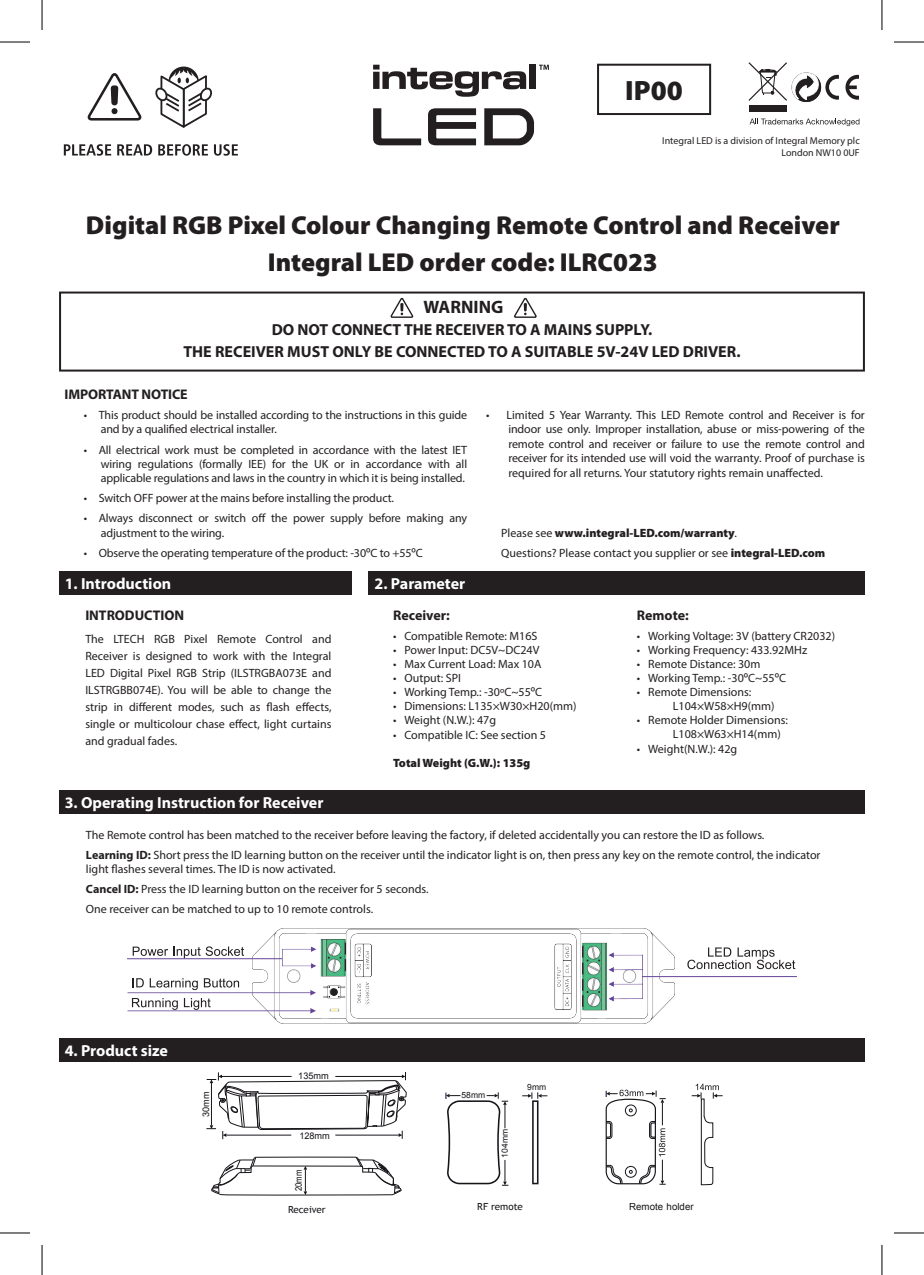
<style>
.page{position:relative;width:924px;height:1275px;background:#fff}
.page>*{position:absolute;margin:0;border:0;box-sizing:border-box;transform-origin:0 0}
.t1{font:900 28px "Myriad Pro";color:#231f20}
.t2{font:900 26px/36.8px "Myriad Pro";color:#231f20;text-align:center}
.t3{font:700 18px "Myriad Pro";color:#231f20}
.t4{font:700 16px/22px "Myriad Pro";color:#231f20;text-align:center}
.t5{font:700 16px "Myriad Pro";color:#fff}
.t6{font:700 14px "Myriad Pro";color:#231f20}
.t7{font:12px/14.4px "Myriad Pro";color:#231f20}
.t8{font:900 12px "Myriad Pro";color:#231f20}
.t9{font:10px/12px "Myriad Pro";color:#231f20;text-align:right}
.t10{font:9.8px "Trebuchet MS";color:#18151a}
.t11{font:9.8px "Arial";color:#18151a}
.t12{font:9.2px "Arial";color:#18151a}
.t13{font:9.2px "Arial";color:#18151a;scale:.85 1}
.t14{font:8.6px "Arial";color:#18151a}
.s1{font-family:"Arial"}
.s2{font-weight:900}
.s3{font-weight:700}
</style>
<div class="page">
<div style="left:59px;top:571px;width:293px;height:23px;background:#231f20"></div>
<div style="left:369px;top:571px;width:495px;height:23px;background:#231f20"></div>
<svg style="left:373px;top:65px;width:153px;height:32px"></svg>
<div style="left:528px;top:65px;width:7px;height:24px;background:#231f20"></div>
<svg style="left:539px;top:65px;width:9px;height:5px"></svg>
<svg style="left:484px;top:108px;width:49px;height:37px"></svg>
<svg style="left:373px;top:108px;width:48px;height:37px"></svg>
<svg style="left:428px;top:108px;width:48px;height:37px"></svg>
<svg style="left:87px;top:73px;width:55px;height:48px"></svg>
<svg style="left:155px;top:66px;width:57px;height:62px"></svg>
<svg style="left:64px;top:144px;width:174px;height:12px"></svg>
<div style="left:59px;top:790px;width:805px;height:23px;background:#231f20"></div>
<div style="left:59px;top:291px;width:805px;height:80px;border:2px solid #231f20"></div>
<svg style="left:390px;top:297px;width:24px;height:21px"></svg>
<svg style="left:514px;top:297px;width:23px;height:21px"></svg>
<div style="left:596px;top:64px;width:114px;height:51px;border:2px solid #231f20"></div>
<svg style="left:749px;top:119px;width:110px;height:7px"></svg>
<svg style="left:845px;top:75px;width:13px;height:25px"></svg>
<div style="left:748px;top:106px;width:38px;height:6px;background:#231f20"></div>
<svg style="left:748px;top:62px;width:90px;height:40px"></svg>
<div style="left:59px;top:1038px;width:805px;height:24px;background:#231f20"></div>
<svg style="left:206px;top:1072px;width:201px;height:124px"></svg>
<svg style="left:522px;top:1092px;width:25px;height:92px"></svg>
<svg style="left:445px;top:1092px;width:63px;height:94px"></svg>
<svg style="left:605px;top:1089px;width:60px;height:96px"></svg>
<svg style="left:691px;top:1083px;width:31px;height:102px"></svg>
<img style="left:252px;top:929px;width:421px;height:94px">
<hr style="left:641px;top:976px;width:155px;height:1px;background:#654696">
<hr style="left:127px;top:958px;width:155px;height:1px;background:#654696">
<svg style="left:133px;top:946px;width:111px;height:12px"></svg>
<svg style="left:127px;top:978px;width:189px;height:35px"></svg>
<svg style="left:687px;top:947px;width:108px;height:22px"></svg>
<hr style="left:0;top:42px;width:30px;height:1px;background:#000">
<hr style="left:893px;top:42px;width:30px;height:1px;background:#000">
<hr style="left:0;top:1232px;width:30px;height:1px;background:#000">
<hr style="left:893px;top:1232px;width:30px;height:1px;background:#000">
<hr style="left:42px;top:0;width:1px;height:30px;background:#000">
<hr style="left:42px;top:1245px;width:1px;height:30px;background:#000">
<hr style="left:881px;top:0;width:1px;height:30px;background:#000">
<hr style="left:881px;top:1245px;width:1px;height:30px;background:#000">
<h1 class="t1" style="left:625px;top:72px;width:59px">IP00</h1>
<p class="t9" style="left:662px;top:134px;width:199px">Integral LED is a division of Integral Memory plc<br>London NW10 0UF</p>
<h2 class="t2" style="left:86px;top:206px;width:755px">Digital RGB Pixel Colour Changing Remote Control and Receiver<br>Integral LED order code: ILRC023</h2>
<h3 class="t3" style="left:423px;top:296px;width:81px">WARNING</h3>
<h3 class="t4" style="left:183px;top:318px;width:558px">DO NOT CONNECT THE RECEIVER TO A MAINS SUPPLY.<br>THE RECEIVER MUST ONLY BE CONNECTED TO A SUITABLE 5V-24V LED DRIVER.</h3>
<p class="t6" style="left:65px;top:385px;width:124px">IMPORTANT NOTICE</p>
<p class="t7" style="left:101px;top:407px;width:368px;text-indent:-17px">• This product should be installed according to the instructions in this guide and by a qualified electrical installer.</p>
<p class="t7" style="left:101px;top:442px;width:368px;text-align:justify;text-indent:-17px">• All electrical work must be completed in accordance with the latest IET wiring regulations (formally IEE) for the UK or in accordance with all applicable regulations and laws in the country in which it is being installed.</p>
<p class="t7" style="left:84px;top:491px;width:312px">• Switch OFF power at the mains before installing the product.</p>
<p class="t7" style="left:101px;top:511px;width:368px;text-indent:-17px">• Always disconnect or switch off the power supply before making any adjustment to the wiring.</p>
<p class="t7" style="left:84px;top:545px;width:340px">• Observe the operating temperature of the product: -30<span class="s1">º</span>C to +55<span class="s1">º</span>C</p>
<p class="t7" style="left:508px;top:407px;width:358px;text-align:justify;text-indent:-22px">• Limited 5 Year Warranty. This LED Remote control and Receiver is for indoor use only. Improper installation, abuse or miss-powering of the remote control and receiver or failure to use the remote control and receiver for its intended use will void the warranty. Proof of purchase is required for all returns. Your statutory rights remain unaffected.</p>
<p class="t7" style="left:501px;top:522px;width:325px;line-height:20px">Please see <span class="s2">www.integral-LED.com/warranty</span>.<br>Questions? Please contact you supplier or see <span class="s2">integral-LED.com</span></p>
<h3 class="t5" style="left:65px;top:573px;width:108px">1. Introduction</h3>
<h3 class="t5" style="left:374px;top:573px;width:92px">2. Parameter</h3>
<p class="t6" style="left:393px;top:606px;width:58px">Receiver:</p>
<p class="t7" style="left:393px;top:628px;width:146px">• Compatible Remote: M16S</p>
<p class="t7" style="left:393px;top:642px;width:148px">• Power Input: DC5V~DC24V</p>
<p class="t7" style="left:393px;top:656px;width:150px">• Max Current Load: Max 10A</p>
<p class="t7" style="left:393px;top:670px;width:69px">• Output: SPI</p>
<p class="t7" style="left:393px;top:684px;width:150px">• Working Temp.: -30ºC~55<span class="s1">º</span>C</p>
<p class="t7" style="left:393px;top:698px;width:185px">• Dimensions: L135×W30×H20(mm)</p>
<p class="t7" style="left:393px;top:712px;width:104px">• Weight (N.W.): 47g</p>
<p class="t7" style="left:393px;top:727px;width:154px">• Compatible IC: See section 5</p>
<p class="t8" style="left:393px;top:754px;width:139px">Total Weight (G.W.): 135g</p>
<p class="t6" style="left:85px;top:606px;width:100px">INTRODUCTION</p>
<p class="t7" style="left:85px;top:630px;width:247px;line-height:17px;text-align:justify">The LTECH RGB Pixel Remote Control and Receiver is designed to work with the Integral LED Digital Pixel RGB Strip (ILSTRGBA073E and ILSTRGBB074E). You will be able to change the strip in different modes, such as flash effects, single or multicolour chase effect, light curtains and gradual fades.</p>
<p class="t6" style="left:636px;top:606px;width:53px">Remote:</p>
<p class="t7" style="left:636px;top:628px;width:200px">• Working Voltage: 3V (battery CR2032)</p>
<p class="t7" style="left:636px;top:642px;width:172px">• Working Frequency: 433.92MHz</p>
<p class="t7" style="left:636px;top:656px;width:125px">• Remote Distance: 30m</p>
<p class="t7" style="left:636px;top:670px;width:151px">• Working Temp.: -30<span class="s1">º</span>C~55<span class="s1">º</span>C</p>
<p class="t7" style="left:672px;top:685px;width:103px;text-indent:-36px">• Remote Dimensions:<br>L104×W58×H9(mm)</p>
<p class="t7" style="left:672px;top:713px;width:116px;text-indent:-36px">• Remote Holder Dimensions:<br>L108×W63×H14(mm)</p>
<p class="t7" style="left:636px;top:741px;width:102px">• Weight(N.W.): 42g</p>
<h3 class="t5" style="left:65px;top:792px;width:260px">3. Operating Instruction for Receiver</h3>
<p class="t7" style="left:86px;top:824px;width:735px;line-height:20px">The Remote control has been matched to the receiver before leaving the factory, if deleted accidentally you can restore the ID as follows.<br><span class="s3">Learning ID:</span> Short press the ID learning button on the receiver until the indicator light is on, then press any key on the remote control, the indicator</p>
<p class="t7" style="left:86px;top:859px;width:344px;line-height:20px">light flashes several times. The ID is now activated.<br><span class="s3">Cancel ID:</span> Press the ID learning button on the receiver for 5 seconds.<br>One receiver can be matched to up to 10 remote controls.</p>
<h3 class="t5" style="left:65px;top:1040px;width:105px">4. Product size</h3>
<p class="t12" style="left:298px;top:1069px;width:32px">135mm</p>
<p class="t12" style="left:200px;top:1116px;width:27px;rotate:-90deg">m03 m</p>
<p class="t14" style="left:461px;top:1089px;width:25px">58mm</p>
<p class="t12" style="left:299px;top:1129px;width:32px">128mm</p>
<p class="t13" style="left:292px;top:1191px;width:27px;rotate:-90deg">20mm</p>
<p class="t14" style="left:499px;top:1157px;width:30px;rotate:-90deg">104mm</p>
<p class="t14" style="left:527px;top:1081px;width:20px">9mm</p>
<p class="t10" style="left:288px;top:1204px;width:39px">Receiver</p>
<p class="t10" style="left:477px;top:1200px;width:47px">RF remote</p>
<p class="t11" style="left:629px;top:1200px;width:66px">Remote holder</p>
</div>
